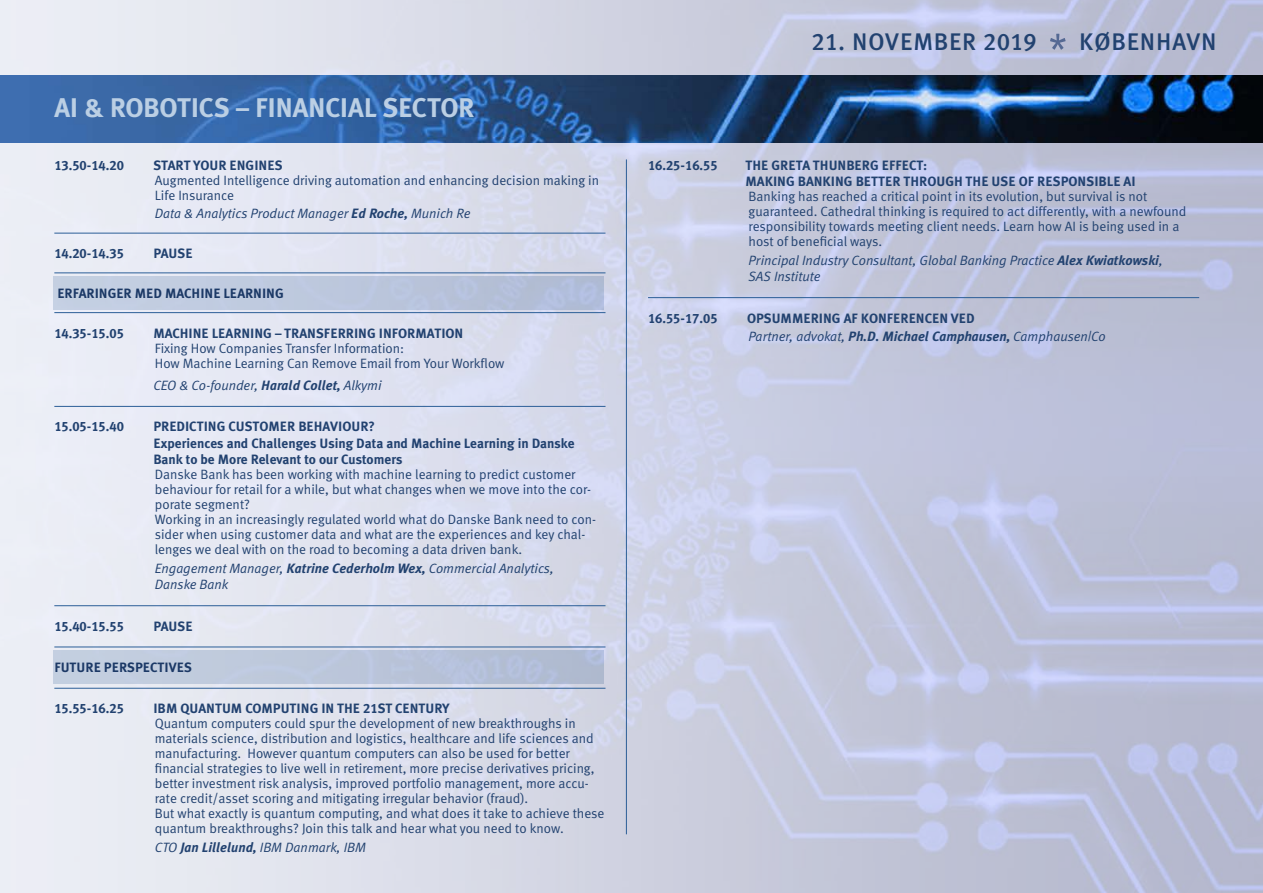
<style>
.page{position:relative;width:1263px;height:893px;background:#fff}
.page>*{position:absolute;margin:0;border:0;box-sizing:border-box;transform-origin:0 0}
.t1{font:700 27px "Meta Plus";letter-spacing:-.01em;color:#bbcfe4}
.t2{font:500 24px "Meta Plus";letter-spacing:.03em;color:#224270}
.t3{font:13.5px/15px "Meta Normal LF";color:#224270}
.t4{font:13.5px/16.5px "Meta Plus Bold Caps";color:#224270}
.t5{font:italic 13.5px/16.5px "Meta Normal LF";color:#224270}
.t6{font:700 13.5px/16.5px "Meta Plus";color:#224270}
.s1{font-family:"Meta Plus";font-weight:700}
.s2{font-family:"Meta Plus Medium Caps";font-weight:400}
</style>
<div class="page">
<img style="left:0;top:0;width:1263px;height:893px">
<img style="left:0;top:75px;width:1263px;height:67px">
<svg style="left:1032px;top:651px;width:231px;height:242px;background:#b8bcd4"></svg>
<hr style="left:54px;top:233px;width:551px;height:1px;background:#2b5e97">
<hr style="left:54px;top:273px;width:551px;height:1px;background:#2b5e97">
<hr style="left:54px;top:312px;width:551px;height:1px;background:#2b5e97">
<hr style="left:54px;top:406px;width:551px;height:1px;background:#2b5e97">
<hr style="left:54px;top:605px;width:551px;height:1px;background:#2b5e97">
<hr style="left:54px;top:647px;width:551px;height:1px;background:#2b5e97">
<hr style="left:54px;top:688px;width:551px;height:1px;background:#2b5e97">
<hr style="left:648px;top:297px;width:551px;height:1px;background:#2b5e97">
<hr style="left:626px;top:159px;width:1px;height:675px;background:#2b5e97">
<svg style="left:1050px;top:34px;width:15px;height:16px"></svg>
<div style="left:53px;top:650px;width:551px;height:33px;background:linear-gradient(to right,#c6d1e1,#b0bbd4)"></div>
<div style="left:53px;top:277px;width:551px;height:33px;background:#bdc8df"></div>
<h1 class="t1" style="left:54px;top:92px;width:422px">AI &amp; ROBOTICS – FINANCIAL SECTOR</h1>
<p class="t4" style="left:54px;top:157px;width:71px">13.50-14.20</p>
<p class="t4" style="left:153px;top:157px;width:131px">START YOUR ENGINES</p>
<p class="t3" style="left:155px;top:172px;width:446px">Augmented Intelligence driving automation and enhancing decision making in<br>Life Insurance</p>
<p class="t5" style="left:155px;top:205px;width:317px">Data &amp; Analytics Product Manager <span class="s1">Ed Roche,</span> Munich Re</p>
<p class="t4" style="left:54px;top:245px;width:71px">14.20-14.35</p>
<p class="t4" style="left:153px;top:245px;width:41px">PAUSE</p>
<p class="t6" style="left:57px;top:285px;width:228px">ERFARINGER MED MACHINE LEARNING</p>
<p class="t4" style="left:54px;top:325px;width:71px">14.35-15.05</p>
<p class="t4" style="left:153px;top:325px;width:312px"><span class="s1">MACHINE LEARNING</span> – TRANSFERRING INFORMATION</p>
<p class="t3" style="left:155px;top:340px;width:351px">Fixing How Companies Transfer Information:<br>How Machine Learning Can Remove Email from Your Workflow</p>
<p class="t5" style="left:153px;top:377px;width:230px">CEO &amp; Co-founder, <span class="s1">Harald Collet,</span> Alkymi</p>
<p class="t4" style="left:54px;top:418px;width:71px">15.05-15.40</p>
<p class="t4" style="left:153px;top:418px;width:223px">PREDICTING CUSTOMER BEHAVIOUR?</p>
<p class="t6" style="left:153px;top:435px;width:423px">Experiences and Challenges Using Data and Machine Learning in Danske<br>Bank to be More Relevant to our Customers</p>
<p class="t3" style="left:155px;top:467px;width:443px">Danske Bank has been working with machine learning to predict customer behaviour for retail for a while, but what changes when we move into the cor&shy;porate segment?<br>Working in an increasingly regulated world what do Danske Bank need to con&shy;sider when using customer data and what are the experiences and key chal&shy;lenges we deal with on the road to becoming a data driven bank.</p>
<p class="t5" style="left:155px;top:560px;width:401px">Engagement Manager, <span class="s1">Katrine Cederholm Wex,</span> Commercial Analytics,<br>Danske Bank</p>
<p class="t4" style="left:54px;top:618px;width:71px">15.40-15.55</p>
<p class="t4" style="left:153px;top:618px;width:41px">PAUS<span class="s1">E</span></p>
<p class="t4" style="left:54px;top:659px;width:139px">FUTURE PERSPECTIVES</p>
<p class="t4" style="left:54px;top:700px;width:71px">15.55-16.25</p>
<p class="t4" style="left:153px;top:700px;width:298px">IBM QUANTUM COMPUTING IN THE 21ST CENTURY</p>
<p class="t3" style="left:155px;top:716px;width:451px">Quantum computers could spur the development of new breakthroughs in materials science, distribution and logistics, healthcare and life sciences and manufacturing. However quantum computers can also be used for better financial strategies to live well in retirement, more precise derivatives pricing, better investment risk analysis, improved portfolio management, more accu&shy;rate credit/asset scoring and mitigating irregular behavior (fraud).<br>But what exactly is quantum computing, and what does it take to achieve these quantum breakthroughs? Join this talk and hear what you need to know.</p>
<p class="t5" style="left:155px;top:839px;width:213px">CTO <span class="s1">Jan Lillelund,</span> IBM Danmark, IBM</p>
<h2 class="t2" style="left:812px;top:27px;width:226px"><span class="s2">21</span>. NOVEMBER <span class="s2">2019</span></h2>
<h2 class="t2" style="left:1079px;top:27px;width:139px">KØBENHAVN</h2>
<p class="t4" style="left:648px;top:157px;width:71px">16.25-16.55</p>
<p class="t4" style="left:745px;top:157px;width:392px">THE GRETA THUNBERG EFFECT:<br>MAKING BANKING BETTER THROUGH THE USE OF RESPONSIBLE AI</p>
<p class="t3" style="left:748px;top:189px;width:439px">Banking has reached a critical point in its evolution, but survival is not guaranteed. Cathedral thinking is required to act differently, with a newfound responsibility towards meeting client needs. Learn how AI is being used in a host of beneficial ways.</p>
<p class="t5" style="left:748px;top:252px;width:416px">Principal Industry Consultant, Global Banking Practice <span class="s1">Alex Kwiatkowski</span>,<br>SAS Institute</p>
<p class="t4" style="left:648px;top:310px;width:71px">16.55-17.05</p>
<p class="t4" style="left:747px;top:310px;width:229px">OPSUMMERING AF KONFERENCEN VED</p>
<p class="t5" style="left:748px;top:328px;width:359px">Partner, advokat, <span class="s1">Ph.D. Michael Camphausen,</span> Camphausen|Co</p>
</div>
